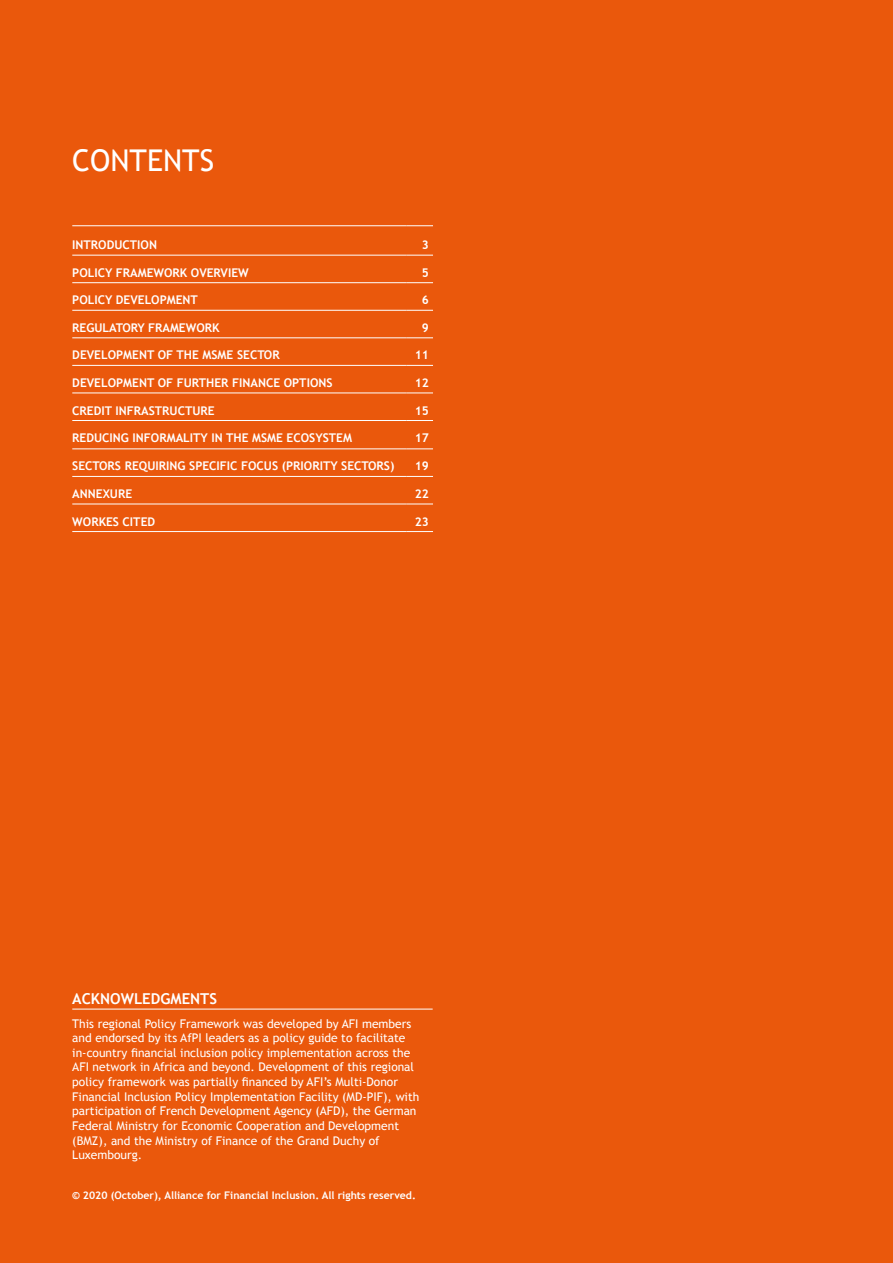
<style>
.page{position:relative;width:893px;height:1263px;background:#ea580c}
.page>*{position:absolute;margin:0;border:0;box-sizing:border-box;transform-origin:0 0}
.t1{font:30px "Trebuchet MS";color:#fff}
.t2{font:700 15px "Trebuchet MS";color:#fff}
.t3{font:12px/14.7px "Trebuchet MS";color:#fff}
.t4{font:700 12px "Trebuchet MS";color:#fff}
.t5{font:700 10.5px "Trebuchet MS";color:#fff}
</style>
<div class="page">
<hr style="left:72px;top:255px;width:335px;height:1px;background:#fff">
<svg style="left:407px;top:255px;width:26px;height:1px"></svg>
<hr style="left:72px;top:282px;width:335px;height:1px;background:#fff">
<svg style="left:407px;top:282px;width:26px;height:1px"></svg>
<hr style="left:72px;top:310px;width:335px;height:1px;background:#fff">
<svg style="left:407px;top:310px;width:26px;height:1px"></svg>
<hr style="left:72px;top:337px;width:335px;height:1px;background:#fff">
<svg style="left:407px;top:337px;width:26px;height:1px"></svg>
<hr style="left:72px;top:393px;width:335px;height:1px;background:#fff">
<svg style="left:407px;top:393px;width:26px;height:1px"></svg>
<hr style="left:72px;top:420px;width:335px;height:1px;background:#fff">
<svg style="left:407px;top:420px;width:26px;height:1px"></svg>
<hr style="left:72px;top:448px;width:335px;height:1px;background:#fff">
<svg style="left:407px;top:448px;width:26px;height:1px"></svg>
<hr style="left:72px;top:476px;width:335px;height:1px;background:#fff">
<svg style="left:407px;top:476px;width:26px;height:1px"></svg>
<hr style="left:72px;top:504px;width:335px;height:1px;background:#fff">
<svg style="left:407px;top:504px;width:26px;height:1px"></svg>
<hr style="left:72px;top:531px;width:335px;height:1px;background:#fff">
<svg style="left:407px;top:531px;width:26px;height:1px"></svg>
<hr style="left:72px;top:225px;width:335px;height:1px;background:#fff">
<svg style="left:407px;top:225px;width:26px;height:1px"></svg>
<hr style="left:72px;top:365px;width:335px;height:1px;background:#fff">
<svg style="left:407px;top:365px;width:26px;height:1px"></svg>
<hr style="left:72px;top:1009px;width:361px;height:1px;background:#fff">
<h1 class="t1" style="left:72px;top:143px;width:143px">CONTENTS</h1>
<p class="t4" style="left:72px;top:237px;width:86px">INTRODUCTION</p>
<p class="t4" style="left:422px;top:237px;width:9px">3</p>
<p class="t4" style="left:72px;top:265px;width:178px">POLICY FRAMEWORK OVERVIEW</p>
<p class="t4" style="left:422px;top:265px;width:9px">5</p>
<p class="t4" style="left:72px;top:293px;width:127px">POLICY DEVELOPMENT</p>
<p class="t4" style="left:422px;top:293px;width:9px">6</p>
<p class="t4" style="left:72px;top:320px;width:149px">REGULATORY FRAMEWORK</p>
<p class="t4" style="left:422px;top:320px;width:9px">9</p>
<p class="t4" style="left:72px;top:348px;width:209px">DEVELOPMENT OF THE MSME SECTOR</p>
<p class="t4" style="left:415px;top:348px;width:16px">11</p>
<p class="t4" style="left:72px;top:375px;width:262px">DEVELOPMENT OF FURTHER FINANCE OPTIONS</p>
<p class="t4" style="left:415px;top:375px;width:16px">12</p>
<p class="t4" style="left:72px;top:403px;width:144px">CREDIT INFRASTRUCTURE</p>
<p class="t4" style="left:415px;top:403px;width:16px">15</p>
<p class="t4" style="left:72px;top:430px;width:281px">REDUCING INFORMALITY IN THE MSME ECOSYSTEM</p>
<p class="t4" style="left:415px;top:430px;width:16px">17</p>
<p class="t4" style="left:72px;top:459px;width:324px">SECTORS REQUIRING SPECIFIC FOCUS (PRIORITY SECTORS)</p>
<p class="t4" style="left:415px;top:459px;width:16px">19</p>
<p class="t4" style="left:72px;top:486px;width:61px">ANNEXURE</p>
<p class="t4" style="left:415px;top:486px;width:16px">22</p>
<p class="t4" style="left:72px;top:514px;width:84px">WORKES CITED</p>
<p class="t4" style="left:415px;top:514px;width:16px">23</p>
<p class="t2" style="left:72px;top:990px;width:146px">ACKNOWLEDGMENTS</p>
<p class="t3" style="left:72px;top:1016px;width:349px">This regional Policy Framework was developed by AFI members and endorsed by its AfPI leaders as a policy guide to facilitate in-country financial inclusion policy implementation across the AFI network in Africa and beyond. Development of this regional policy framework was partially financed by AFI’s Multi-Donor Financial Inclusion Policy Implementation Facility (MD-PIF), with participation of French Development Agency (AFD), the German Federal Ministry for Economic Cooperation and Development (BMZ), and the Ministry of Finance of the Grand Duchy of Luxembourg.</p>
<p class="t5" style="left:72px;top:1189px;width:345px">© 2020 (October), Alliance for Financial Inclusion. All rights reserved.</p>
</div>
